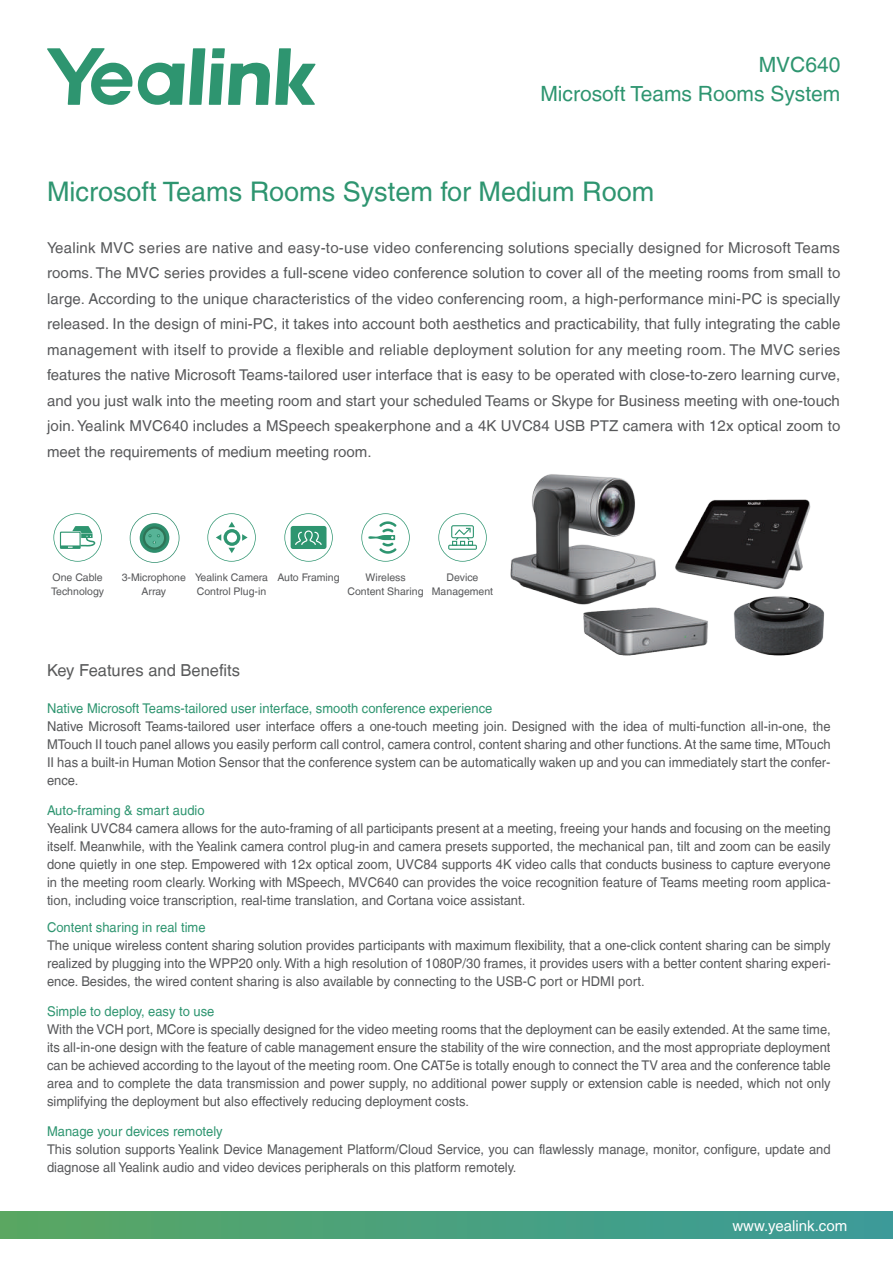
<style>
.page{position:relative;width:893px;height:1264px;background:#fff}
.page>*{position:absolute;margin:0;border:0;box-sizing:border-box;transform-origin:0 0}
.t1{font:27px "Helvetica LT";color:#2e9570}
.t2{font:21px/29.1px "Helvetica LT";color:#2e9570;text-align:right}
.t3{font:16.5px "Helvetica LT";color:#595a5b}
.t4{font:15px/25.5px "Helvetica LT";color:#57585a;text-align:justify}
.t5{font:15px "Helvetica LT";color:#fff}
.t6{font:13.5px/18px "Helvetica LT";color:#57585a;text-align:justify;scale:.96 1}
.t7{font:13.5px "Helvetica LT";color:#2e9570;scale:.96 1}
.t8{font:10.5px/13.5px "Helvetica LT";color:#57585a;text-align:center}
</style>
<div class="page">
<svg style="left:207px;top:513px;width:49px;height:48px"></svg>
<svg style="left:438px;top:513px;width:20px;height:48px"></svg>
<svg style="left:47px;top:48px;width:268px;height:57px"></svg>
<div style="left:0;top:1211px;width:892px;height:27px;background:linear-gradient(to right,#59a762,#3a9b9a)"></div>
<svg style="left:53px;top:513px;width:49px;height:48px"></svg>
<svg style="left:284px;top:513px;width:48px;height:48px"></svg>
<svg style="left:361px;top:513px;width:48px;height:48px"></svg>
<svg style="left:130px;top:513px;width:49px;height:49px"></svg>
<img style="left:458px;top:474px;width:367px;height:182px">
<h2 class="t2" style="left:540px;top:50px;width:301px">MVC640<br>Microsoft Teams Rooms System</h2>
<h1 class="t1" style="left:47px;top:175px;width:608px">Microsoft Teams Rooms System for Medium Room</h1>
<p class="t4" style="left:47px;top:235px;width:794px">Yealink MVC series are native and easy-to-use video conferencing solutions specially designed for Microsoft Teams rooms. The MVC series provides a full-scene video conference solution to cover all of the meeting rooms from small to large. According to the unique characteristics of the video conferencing room, a high-performance mini-PC is specially released. In the design of mini-PC, it takes into account both aesthetics and practicability, that fully integrating the cable management with itself to provide a flexible and reliable deployment solution for any meeting room. The MVC series features the native Microsoft Teams-tailored user interface that is easy to be operated with close-to-zero learning curve, and you just walk into the meeting room and start your scheduled Teams or Skype for Business meeting with one-touch join. Yealink MVC640 includes a MSpeech speakerphone and a 4K UVC84 USB PTZ camera with 12x optical zoom to meet the requirements of medium meeting room.</p>
<p class="t8" style="left:51px;top:570px;width:55px;text-align:left">One Cable<br>Technology</p>
<p class="t8" style="left:122px;top:570px;width:66px">3-Microphone<br>Array</p>
<p class="t8" style="left:195px;top:570px;width:75px;text-align:left">Yealink Camera<br>Control Plug-in</p>
<p class="t8" style="left:277px;top:570px;width:64px">Auto Framing</p>
<p class="t8" style="left:347px;top:570px;width:78px">Wireless<br>Content Sharing</p>
<p class="t8" style="left:432px;top:570px;width:63px">Device<br>Management</p>
<p class="t3" style="left:47px;top:660px;width:194px">Key Features and Benefits</p>
<p class="t7" style="left:47px;top:700px;width:465px">Native Microsoft Teams-tailored user interface, smooth conference experience</p>
<p class="t6" style="left:47px;top:717px;width:817px">Native Microsoft Teams-tailored user interface offers a one-touch meeting join. Designed with the idea of multi-function all-in-one, the MTouch II touch panel allows you easily perform call control, camera control, content sharing and other functions. At the same time, MTouch II has a built-in Human Motion Sensor that the conference system can be automatically waken up and you can immediately start the confer&shy;ence.</p>
<p class="t7" style="left:47px;top:802px;width:166px">Auto-framing &amp; smart audio</p>
<p class="t6" style="left:47px;top:819px;width:817px">Yealink UVC84 camera allows for the auto-framing of all participants present at a meeting, freeing your hands and focusing on the meeting itself. Meanwhile, with the Yealink camera control plug-in and camera presets supported, the mechanical pan, tilt and zoom can be easily done quietly in one step. Empowered with 12x optical zoom, UVC84 supports 4K video calls that conducts business to capture everyone in the meeting room clearly. Working with MSpeech, MVC640 can provides the voice recognition feature of Teams meeting room applica&shy;tion, including voice transcription, real-time translation, and Cortana voice assistant.</p>
<p class="t7" style="left:47px;top:919px;width:166px">Content sharing in real time</p>
<p class="t6" style="left:47px;top:936px;width:817px">The unique wireless content sharing solution provides participants with maximum flexibility, that a one-click content sharing can be simply realized by plugging into the WPP20 only. With a high resolution of 1080P/30 frames, it provides users with a better content sharing experi&shy;ence. Besides, the wired content sharing is also available by connecting to the USB-C port or HDMI port.</p>
<p class="t7" style="left:47px;top:1003px;width:176px">Simple to deploy, easy to use</p>
<p class="t6" style="left:47px;top:1020px;width:817px">With the VCH port, MCore is specially designed for the video meeting rooms that the deployment can be easily extended. At the same time, its all-in-one design with the feature of cable management ensure the stability of the wire connection, and the most appropriate deployment can be achieved according to the layout of the meeting room. One CAT5e is totally enough to connect the TV area and the conference table area and to complete the data transmission and power supply, no additional power supply or extension cable is needed, which not only simplifying the deployment but also effectively reducing deployment costs.</p>
<p class="t7" style="left:47px;top:1123px;width:184px">Manage your devices remotely</p>
<p class="t6" style="left:47px;top:1140px;width:817px">This solution supports Yealink Device Management Platform/Cloud Service, you can flawlessly manage, monitor, configure, update and diagnose all Yealink audio and video devices peripherals on this platform remotely.</p>
<p class="t5" style="left:732px;top:1216px;width:116px">www.yealink.com</p>
</div>
